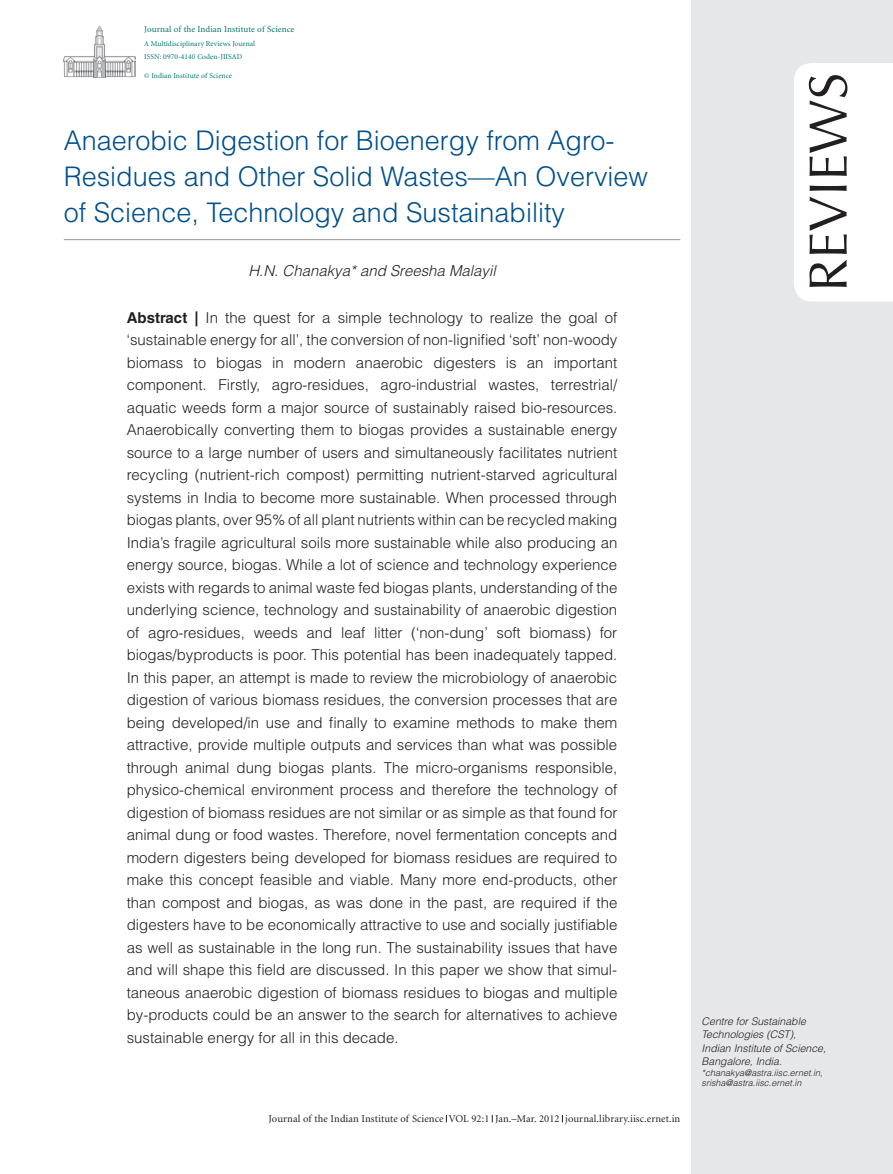
<style>
.page{position:relative;width:893px;height:1174px;background:#fff}
.page>*{position:absolute;margin:0;border:0;box-sizing:border-box;transform-origin:0 0}
.t1{font:54px "Optima";color:#231f20}
.t2{font:300 27px/36px "Helvetica LT Std";color:#014f8b}
.t3{font:300 15px/22.5px "Helvetica LT Std";color:#231f20;text-align:justify}
.t4{font:italic 300 15px "Helvetica LT Std";color:#231f20}
.t5{font:10.5px "Minion";letter-spacing:.01em;color:#231f20}
.t6{font:italic 300 10.5px/13.5px "Helvetica LT Std";color:#231f20}
.t7{font:italic 300 9px/10.5px "Helvetica LT Std";color:#231f20}
.t8{font:9px "Minion";letter-spacing:.01em;color:#00756e}
.t9{font:7.5px/13.6px "Minion";letter-spacing:.01em;color:#00756e}
.s1{font-weight:700}
</style>
<div class="page">
<div style="left:691px;top:0;width:202px;height:1174px;background:#e6e7e9"></div>
<img style="left:64px;top:25px;width:71px;height:53px">
<div style="left:794px;top:63px;width:99px;height:238px;background:#fff"></div>
<hr style="left:64px;top:239px;width:616px;height:1px;background:#939598">
<p class="t8" style="left:144px;top:25px;width:152px">Journal of the Indian Institute of Science</p>
<p class="t9" style="left:144px;top:37px;width:112px">A Multidisciplinary Reviews Journal<br>ISSN: 0970-4140 Coden-JIISAD</p>
<p class="t9" style="left:144px;top:69px;width:89px">© Indian Institute of Science</p>
<h2 class="t2" style="left:64px;top:122px;width:586px">Anaerobic Digestion for Bioenergy from Agro-<br>Residues and Other Solid Wastes—An Overview of Science, Technology and Sustainability</h2>
<p class="t4" style="left:248px;top:261px;width:249px">H.N. Chanakya* and Sreesha Malayil</p>
<p class="t3" style="left:127px;top:306px;width:492px"><span class="s1">Abstract |</span> In the quest for a simple technology to realize the goal of ‘sustainable energy for all’, the conversion of non-lignified ‘soft’ non-woody biomass to biogas in modern anaerobic digesters is an important component. Firstly, agro-residues, agro-industrial wastes, terrestrial/ aquatic weeds form a major source of sustainably raised bio-resources.<br>Anaerobically converting them to biogas provides a sustainable energy source to a large number of users and simultaneously facilitates nutrient recycling (nutrient-rich compost) permitting nutrient-starved agricultural systems in India to become more sustainable. When processed through biogas plants, over 95% of all plant nutrients within can be recycled making India’s fragile agricultural soils more sustainable while also producing an energy source, biogas. While a lot of science and technology experience exists with regards to animal waste fed biogas plants, understanding of the underlying science, technology and sustainability of anaerobic digestion of agro-residues, weeds and leaf litter (‘non-dung’ soft biomass) for biogas/byproducts is poor. This potential has been inadequately tapped.<br>In this paper, an attempt is made to review the microbiology of anaerobic digestion of various biomass residues, the conversion processes that are being developed/in use and finally to examine methods to make them attractive, provide multiple outputs and services than what was possible through animal dung biogas plants. The micro-organisms responsible, physico-chemical environment process and therefore the technology of digestion of biomass residues are not similar or as simple as that found for animal dung or food wastes. Therefore, novel fermentation concepts and modern digesters being developed for biomass residues are required to make this concept feasible and viable. Many more end-products, other than compost and biogas, as was done in the past, are required if the digesters have to be economically attractive to use and socially justifiable as well as sustainable in the long run. The sustainability issues that have and will shape this field are discussed. In this paper we show that simul&shy;taneous anaerobic digestion of biomass residues to biogas and multiple by-products could be an answer to the search for alternatives to achieve sustainable energy for all in this decade.</p>
<p class="t5" style="left:268px;top:1113px;width:413px">Journal of the Indian Institute of Science VOL 92:1 Jan.–Mar. 2012 journal.library.iisc.ernet.in</p>
<h1 class="t1" style="left:797px;top:292px;width:221px;rotate:-90deg">Reviews</h1>
<p class="t6" style="left:702px;top:1014px;width:126px">Centre for Sustainable<br>Technologies (CST),<br>Indian Institute of Science,<br>Bangalore, India.</p>
<p class="t7" style="left:702px;top:1067px;width:122px">*chanakya@astra.iisc.ernet.in, srisha@astra.iisc.ernet.in</p>
</div>
